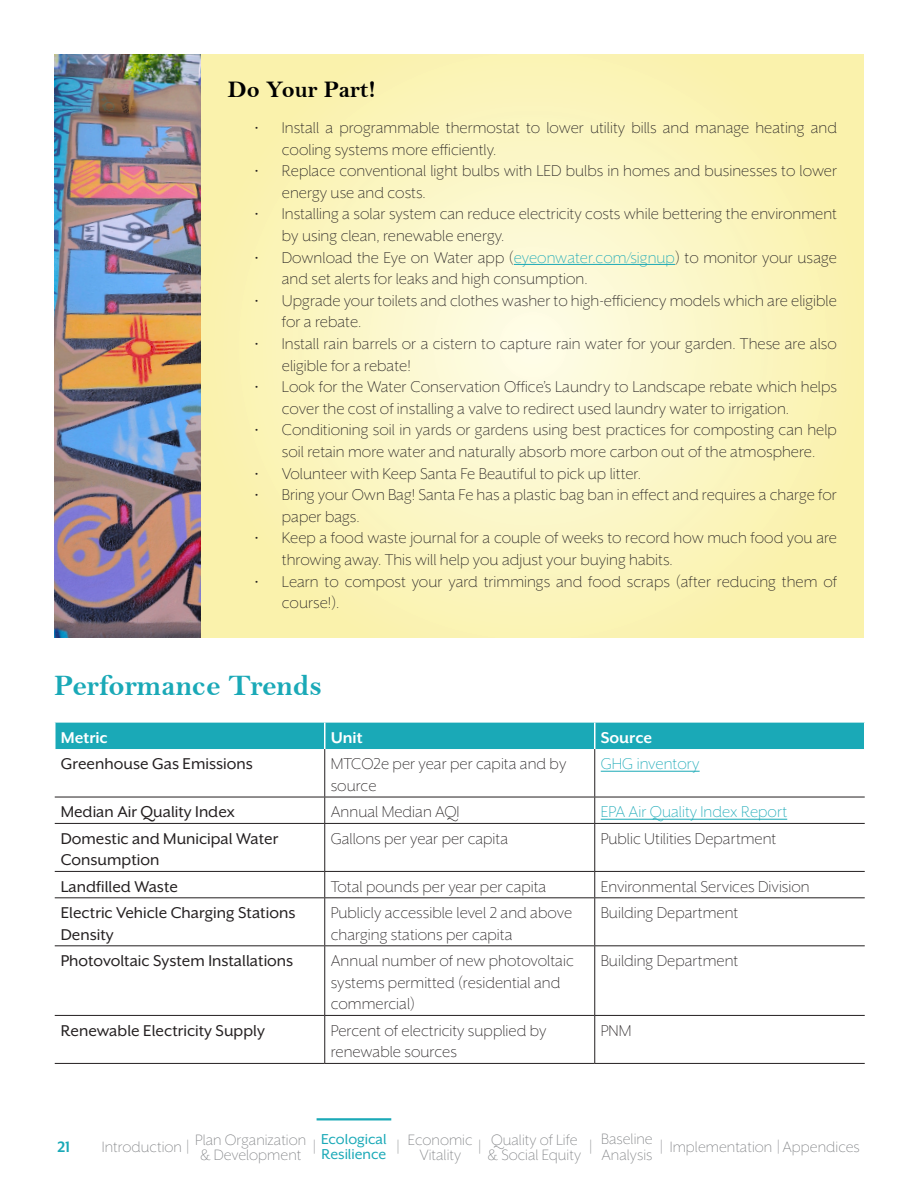
<style>
.page{position:relative;width:918px;height:1188px;background:#fff}
.page>*{position:absolute;margin:0;border:0;box-sizing:border-box;transform-origin:0 0}
.t1{font:30px "Bell MT Bold";color:#1aa9b7}
.t2{font:24px "Bell MT Bold";color:#000}
.t3{font:300 18px/21.6px "Mr Eaves XL San OT";color:#231f20}
.t4{font:18px/21.6px "Mr Eaves XL San OT";color:#231f20}
.t5{font:300 18px "Mr Eaves XL San OT";color:#1aa9b7}
.t6{font:700 18px "Mr Eaves XL San OT";color:#fff}
.t7{font:300 18px "Mr Eaves XL San OT";color:#808285}
.t8{font:300 17.25px/15px "Mr Eaves XL San OT";color:#808285}
.t9{font:700 17.25px "Mr Eaves XL San OT";color:#1aa9b7}
.t10{font:16.5px "Mr Eaves XL San OT";color:#1aa9b7}
.s1{color:#1aa9b7}
.s2{font-size:18px}
</style>
<div class="page">
<svg style="left:201px;top:54px;width:663px;height:583px;background:#faf5be"></svg>
<hr style="left:514px;top:264px;width:161px;height:1px;background:#1aa9b7">
<img style="left:54px;top:54px;width:147px;height:583px">
<div style="left:56px;top:723px;width:808px;height:26px;background:#1aa9b7"></div>
<hr style="left:55px;top:823px;width:270px;height:1px;background:#231f20">
<hr style="left:595px;top:823px;width:270px;height:1px;background:#231f20">
<hr style="left:55px;top:871px;width:270px;height:1px;background:#231f20">
<hr style="left:595px;top:871px;width:270px;height:1px;background:#231f20">
<hr style="left:55px;top:897px;width:270px;height:1px;background:#231f20">
<hr style="left:595px;top:897px;width:270px;height:1px;background:#231f20">
<hr style="left:55px;top:945px;width:270px;height:1px;background:#231f20">
<hr style="left:595px;top:945px;width:270px;height:1px;background:#231f20">
<hr style="left:55px;top:1015px;width:270px;height:1px;background:#231f20">
<hr style="left:595px;top:1015px;width:270px;height:1px;background:#231f20">
<hr style="left:55px;top:1063px;width:270px;height:1px;background:#231f20">
<hr style="left:595px;top:1063px;width:270px;height:1px;background:#231f20">
<hr style="left:324px;top:723px;width:2px;height:26px;background:#fff">
<hr style="left:594px;top:723px;width:2px;height:26px;background:#fff">
<svg style="left:324px;top:798px;width:1px;height:25px"></svg>
<svg style="left:594px;top:798px;width:1px;height:25px"></svg>
<hr style="left:325px;top:823px;width:270px;height:1px;background:#231f20">
<hr style="left:324px;top:824px;width:1px;height:47px;background:#231f20">
<hr style="left:594px;top:824px;width:1px;height:47px;background:#231f20">
<hr style="left:325px;top:871px;width:270px;height:1px;background:#231f20">
<svg style="left:324px;top:872px;width:1px;height:25px"></svg>
<svg style="left:594px;top:872px;width:1px;height:25px"></svg>
<hr style="left:325px;top:897px;width:270px;height:1px;background:#231f20">
<hr style="left:324px;top:898px;width:1px;height:47px;background:#231f20">
<hr style="left:594px;top:898px;width:1px;height:47px;background:#231f20">
<hr style="left:325px;top:945px;width:270px;height:1px;background:#231f20">
<hr style="left:324px;top:946px;width:1px;height:69px;background:#231f20">
<hr style="left:594px;top:946px;width:1px;height:69px;background:#231f20">
<hr style="left:325px;top:1015px;width:270px;height:1px;background:#231f20">
<hr style="left:324px;top:1016px;width:1px;height:47px;background:#231f20">
<hr style="left:594px;top:1016px;width:1px;height:47px;background:#231f20">
<hr style="left:325px;top:1063px;width:270px;height:1px;background:#231f20">
<hr style="left:324px;top:749px;width:1px;height:48px;background:#231f20">
<hr style="left:594px;top:749px;width:1px;height:48px;background:#231f20">
<hr style="left:55px;top:797px;width:270px;height:1px;background:#231f20">
<hr style="left:325px;top:797px;width:270px;height:1px;background:#231f20">
<hr style="left:595px;top:797px;width:270px;height:1px;background:#231f20">
<hr style="left:601px;top:771px;width:99px;height:1px;background:#1aa9b7">
<hr style="left:601px;top:819px;width:186px;height:1px;background:#1aa9b7">
<hr style="left:317px;top:1118px;width:74px;height:2px;background:#1aa9b7">
<p class="t2" style="left:228px;top:75px;width:149px">Do Your Part!</p>
<p class="t3" style="left:282px;top:117px;width:557px;text-indent:-27px">• Install a programmable thermostat to lower utility bills and manage heating and cooling systems more efficiently.</p>
<p class="t3" style="left:282px;top:160px;width:557px;text-indent:-27px">• Replace conventional light bulbs with LED bulbs in homes and businesses to lower energy use and costs.</p>
<p class="t3" style="left:282px;top:203px;width:557px;text-indent:-27px">• Installing a solar system can reduce electricity costs while bettering the environment by using clean, renewable energy.</p>
<p class="t3" style="left:282px;top:246px;width:557px;text-indent:-27px">• Download the Eye on Water app (<span class="s1">eyeonwater.com/signup</span>) to monitor your usage and set alerts for leaks and high consumption.</p>
<p class="t3" style="left:282px;top:290px;width:557px;text-indent:-27px">• Upgrade your toilets and clothes washer to high-efficiency models which are eligible for a rebate.</p>
<p class="t3" style="left:282px;top:333px;width:557px;text-indent:-27px">• Install rain barrels or a cistern to capture rain water for your garden. These are also eligible for a rebate!</p>
<p class="t3" style="left:282px;top:376px;width:557px;text-indent:-27px">• Look for the Water Conservation Office’s Laundry to Landscape rebate which helps cover the cost of installing a valve to redirect used laundry water to irrigation.</p>
<p class="t3" style="left:255px;top:419px;width:584px;text-align:center">• Conditioning soil in yards or gardens using best practices for composting can help soil retain more water and naturally absorb more carbon out of the atmosphere.</p>
<p class="t3" style="left:255px;top:462px;width:388px">• Volunteer with Keep Santa Fe Beautiful to pick up litter.</p>
<p class="t3" style="left:282px;top:484px;width:557px;text-indent:-27px">• Bring your Own Bag! Santa Fe has a plastic bag ban in effect and requires a charge for paper bags.</p>
<p class="t3" style="left:282px;top:527px;width:557px;text-indent:-27px">• Keep a food waste journal for a couple of weeks to record how much food you are throwing away. This will help you adjust your buying habits.</p>
<p class="t3" style="left:282px;top:570px;width:557px;text-indent:-27px">• Learn to compost your yard trimmings and food scraps (after reducing them of course!).</p>
<p class="t1" style="left:54px;top:668px;width:269px">Performance Trends</p>
<p class="t6" style="left:61px;top:729px;width:48px">Metric</p>
<p class="t6" style="left:331px;top:729px;width:33px">Unit</p>
<p class="t6" style="left:601px;top:729px;width:53px">Source</p>
<p class="t4" style="left:61px;top:753px;width:194px">Greenhouse Gas Emissions</p>
<p class="t3" style="left:331px;top:753px;width:237px">MTCO2e per year per capita and by source</p>
<p class="t5" style="left:601px;top:755px;width:100px">GHG inventory</p>
<p class="t4" style="left:61px;top:801px;width:176px">Median Air Quality Index</p>
<p class="t3" style="left:331px;top:801px;width:130px">Annual Median AQI</p>
<p class="t5" style="left:601px;top:803px;width:188px">EPA Air Quality Index Report</p>
<p class="t4" style="left:61px;top:828px;width:219px">Domestic and Municipal Water<br>Consumption</p>
<p class="t3" style="left:331px;top:828px;width:179px">Gallons per year per capita</p>
<p class="t3" style="left:601px;top:828px;width:177px">Public Utilities Department</p>
<p class="t4" style="left:61px;top:876px;width:119px">Landfilled Waste</p>
<p class="t3" style="left:331px;top:876px;width:217px">Total pounds per year per capita</p>
<p class="t3" style="left:601px;top:876px;width:210px">Environmental Services Division</p>
<p class="t4" style="left:61px;top:902px;width:236px">Electric Vehicle Charging Stations<br>Density</p>
<p class="t3" style="left:331px;top:902px;width:243px">Publicly accessible level 2 and above charging stations per capita</p>
<p class="t3" style="left:601px;top:902px;width:139px">Building Department</p>
<p class="t4" style="left:61px;top:950px;width:234px">Photovoltaic System Installations</p>
<p class="t3" style="left:331px;top:950px;width:245px">Annual number of new photovoltaic systems permitted (residential and commercial)</p>
<p class="t3" style="left:601px;top:950px;width:139px">Building Department</p>
<p class="t4" style="left:61px;top:1020px;width:206px">Renewable Electricity Supply</p>
<p class="t3" style="left:331px;top:1020px;width:217px">Percent of electricity supplied by renewable sources</p>
<p class="t3" style="left:601px;top:1020px;width:32px">PNM</p>
<p class="t9" style="left:57px;top:1138px;width:15px">21</p>
<p class="t8" style="left:102px;top:1132px;width:206px;text-align:right">Introduction Plan Organization &amp; Development</p>
<p class="t8" style="left:408px;top:1132px;width:66px;text-align:center">Economic<br>Vitality</p>
<p class="t8" style="left:488px;top:1132px;width:95px">Quality of Life &amp; Social Equity</p>
<p class="t8" style="left:601px;top:1130px;width:53px;line-height:16.5px">Baseline<br>Analysis</p>
<p class="t10" style="left:321px;top:1131px;width:67px">Ecological</p>
<p class="t10" style="left:321px;top:1146px;width:67px">Resilience</p>
<p class="t7" style="left:186px;top:1138px;width:5px">|</p>
<p class="t7" style="left:313px;top:1138px;width:5px">|</p>
<p class="t7" style="left:396px;top:1138px;width:5px">|</p>
<p class="t7" style="left:478px;top:1138px;width:5px">|</p>
<p class="t7" style="left:589px;top:1138px;width:5px">|</p>
<p class="t8" style="left:660px;top:1139px;width:202px"><span class="s2">|</span> Implementation <span class="s2">|</span> Appendices</p>
</div>
